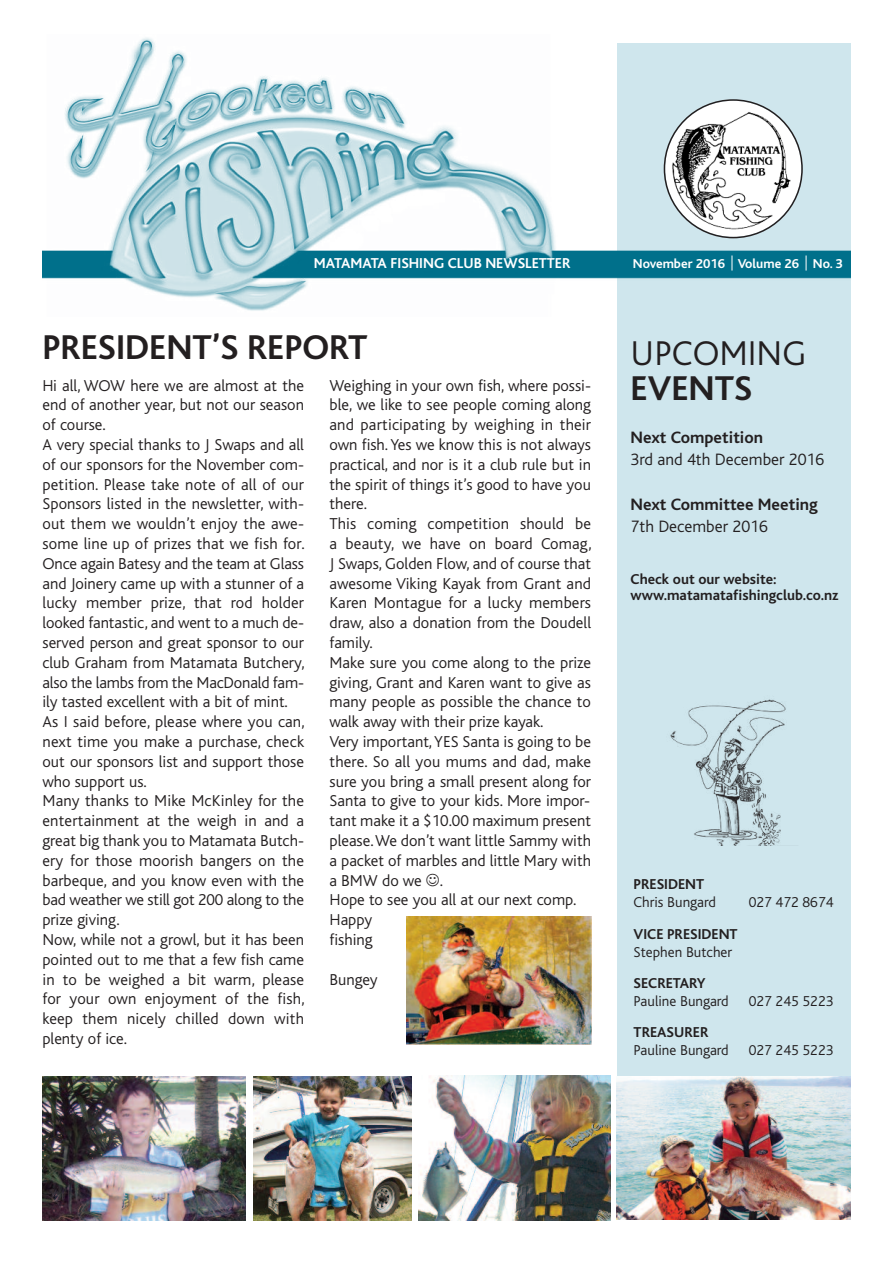
<style>
.page{position:relative;width:893px;height:1263px;background:#fff}
.page>*{position:absolute;margin:0;border:0;box-sizing:border-box;transform-origin:0 0}
.t1{font:700 36px "Bliss";color:#231f20}
.t2{font:300 36px "Bliss";color:#231f20}
.t3{font:300 17.25px "Bliss";color:#231f20}
.t4{font:700 17.25px "Bliss";color:#231f20}
.t5{font:300 16.5px/19.8px "Bliss";color:#231f20}
.t6{font:700 15px/16.4px "Bliss";color:#231f20}
.t7{font:300 15px "Bliss";color:#231f20}
.t8{font:700 15px "Bliss";color:#fff}
.t9{font:700 13.5px "Bliss";color:#fff}
</style>
<div class="page">
<div style="left:617px;top:43px;width:233px;height:1177px;background:#cfe6ed"></div>
<img style="left:617px;top:1076px;width:233px;height:143px">
<img style="left:43px;top:1076px;width:203px;height:144px">
<img style="left:253px;top:1076px;width:159px;height:144px">
<img style="left:418px;top:1076px;width:192px;height:144px">
<img style="left:43px;top:37px;width:807px;height:274px">
<svg style="left:732px;top:255px;width:1px;height:16px"></svg>
<svg style="left:806px;top:255px;width:1px;height:16px"></svg>
<svg style="left:664px;top:99px;width:139px;height:139px"></svg>
<img style="left:670px;top:699px;width:116px;height:147px">
<img style="left:406px;top:916px;width:185px;height:129px">
<p class="t8" style="left:314px;top:259px;width:258px">MATAMATA FISHING CLUB NEWSLETTER</p>
<p class="t9" style="left:633px;top:259px;width:211px">November 2016 Volume 26 No. 3</p>
<h1 class="t1" style="left:43px;top:335px;width:326px">PRESIDENT’S REPORT</h1>
<h1 class="t2" style="left:631px;top:341px;width:177px">UPCOMING</h1>
<p class="t5" style="left:43px;top:377px;width:263px">Hi all, WOW here we are almost at the</p>
<h1 class="t1" style="left:631px;top:376px;width:123px">EVENTS</h1>
<p class="t5" style="left:43px;top:397px;width:264px">end of another year, but not our season of course.<br>A very special thanks to J Swaps and all of our sponsors for the November com&shy;petition. Please take note of all of our Sponsors listed in the newsletter, with&shy;out them we wouldn’t enjoy the awe&shy;some line up of prizes that we fish for.<br>Once again Batesy and the team at Glass and Joinery came up with a stunner of a lucky member prize, that rod holder looked fantastic, and went to a much de&shy;served person and great sponsor to our club Graham from Matamata Butchery, also the lambs from the MacDonald fam&shy;ily tasted excellent with a bit of mint.<br>As I said before, please where you can, next time you make a purchase, check out our sponsors list and support those who support us.<br>Many thanks to Mike McKinley for the entertainment at the weigh in and a great big thank you to Matamata Butch&shy;ery for those moorish bangers on the barbeque, and you know even with the bad weather we still got 200 along to the prize giving.<br>Now, while not a growl, but it has been pointed out to me that a few fish came in to be weighed a bit warm, please for your own enjoyment of the fish, keep them nicely chilled down with plenty of ice.</p>
<p class="t5" style="left:330px;top:377px;width:264px">Weighing in your own fish, where possi&shy;ble, we like to see people coming along and participating by weighing in their own fish. Yes we know this is not always practical, and nor is it a club rule but in the spirit of things it’s good to have you there.<br>This coming competition should be a beauty, we have on board Comag,<br>J Swaps, Golden Flow, and of course that awesome Viking Kayak from Grant and<br>Karen Montague for a lucky members draw, also a donation from the Doudell family.<br>Make sure you come along to the prize giving, Grant and Karen want to give as many people as possible the chance to walk away with their prize kayak.<br>Very important,YES Santa is going to be there. So all you mums and dad, make sure you bring a small present along for<br>Santa to give to your kids. More impor&shy;tant make it a $10.00 maximum present please.We don’t want little Sammy with a packet of marbles and little Mary with a BMW do we .<br>Hope to see you all at our next comp.<br>Happy<br>fishing</p>
<p class="t5" style="left:330px;top:971px;width:50px">Bungey</p>
<p class="t4" style="left:631px;top:432px;width:134px">Next Competition</p>
<p class="t3" style="left:631px;top:454px;width:195px">3rd and 4th December 2016</p>
<p class="t4" style="left:631px;top:499px;width:189px">Next Committee Meeting</p>
<p class="t3" style="left:631px;top:521px;width:139px">7th December 2016</p>
<p class="t6" style="left:631px;top:572px;width:209px">Check out our website: www.matamatafishingclub.co.nz</p>
<p class="t6" style="left:634px;top:878px;width:72px">PRESIDENT</p>
<p class="t7" style="left:634px;top:897px;width:84px">Chris Bungard</p>
<p class="t7" style="left:749px;top:897px;width:86px">027 472 8674</p>
<p class="t6" style="left:634px;top:927px;width:106px">VICE PRESIDENT</p>
<p class="t7" style="left:634px;top:947px;width:100px">Stephen Butcher</p>
<p class="t6" style="left:634px;top:976px;width:74px">SECRETARY</p>
<p class="t7" style="left:634px;top:996px;width:97px">Pauline Bungard</p>
<p class="t7" style="left:749px;top:996px;width:86px">027 245 5223</p>
<p class="t6" style="left:634px;top:1026px;width:76px">TREASURER</p>
<p class="t7" style="left:634px;top:1045px;width:97px">Pauline Bungard</p>
<p class="t7" style="left:749px;top:1045px;width:86px">027 245 5223</p>
</div>
